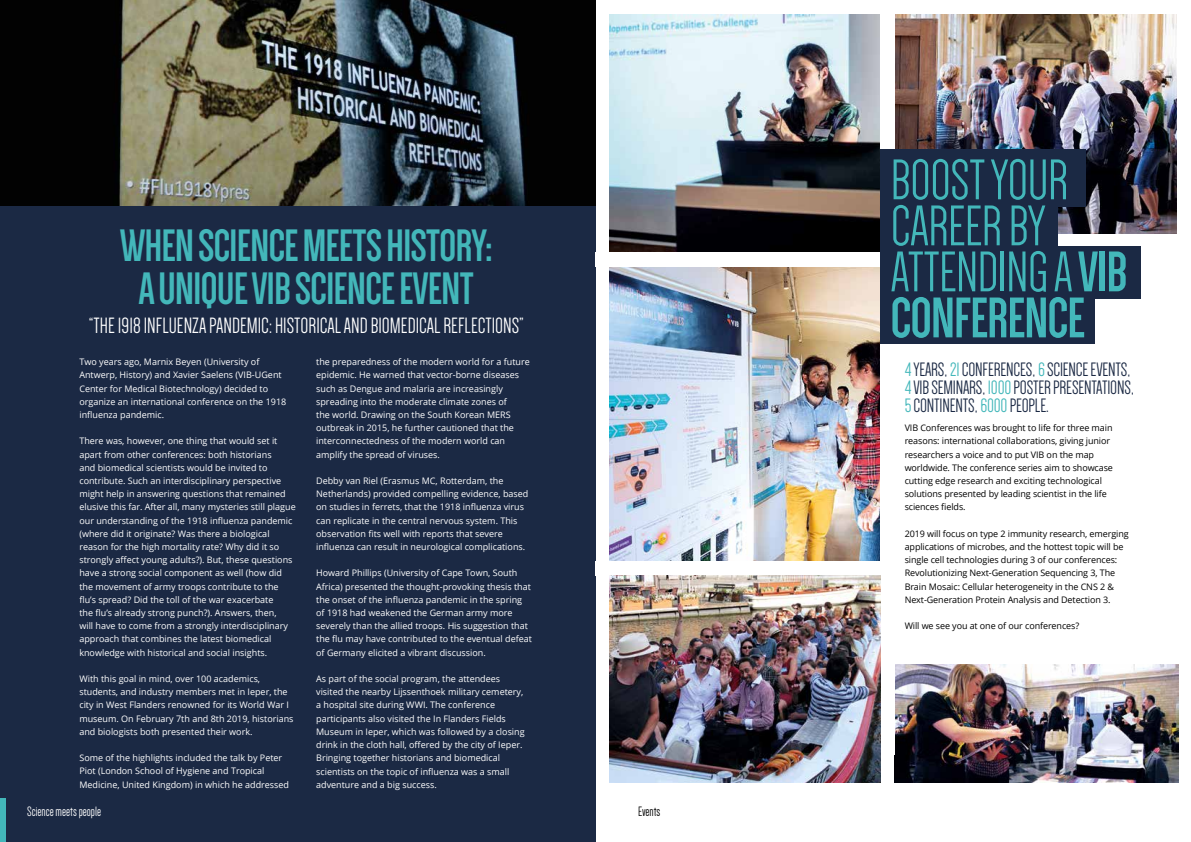
<style>
.page{position:relative;width:1191px;height:842px;background:#fff}
.page>*{position:absolute;margin:0;border:0;box-sizing:border-box;transform-origin:0 0}
.t1{font:59px/46px "Dense";letter-spacing:-.01em;color:#43b7ba}
.t2{font:700 46.8px/43.1px "Dense";letter-spacing:-.01em;color:#43b7ba;text-align:center}
.t3{font:22.8px "Dense";color:#fff}
.t4{font:20px/18px "Dense";letter-spacing:-.01em;color:#1b2944}
.t5{font:14px "Dense";color:#fff}
.t6{font:14px "Dense";letter-spacing:-.005em;color:#000}
.t7{font:9px/13.2px "Open Sans";color:#fff}
.t8{font:9px/13.2px "Open Sans";letter-spacing:-.01em;color:#000}
.s1{font-weight:700}
.s2{color:#43b7ba}
</style>
<div class="page">
<img style="left:0;top:0;width:595px;height:207px">
<div style="left:0;top:207px;width:595px;height:635px;background:#1b2944"></div>
<img style="left:609px;top:14px;width:271px;height:238px">
<img style="left:609px;top:267px;width:271px;height:294px">
<img style="left:895px;top:14px;width:281px;height:219px">
<img style="left:894px;top:664px;width:284px;height:118px">
<img style="left:609px;top:575px;width:271px;height:207px">
<div style="left:880px;top:149px;width:206px;height:58px;background:#1b2944"></div>
<div style="left:880px;top:202px;width:177px;height:52px;background:#1b2944"></div>
<div style="left:880px;top:246px;width:260px;height:52px;background:#1b2944"></div>
<div style="left:880px;top:291px;width:214px;height:52px;background:#1b2944"></div>
<div style="left:0;top:798px;width:6px;height:44px;background:#43b7ba"></div>
<h2 class="t2" style="left:120px;top:224px;width:373px">WHEN SCIENCE MEETS HISTORY:<br>A UNIQUE VIB SCIENCE EVENT</h2>
<h3 class="t3" style="left:89px;top:314px;width:436px">“THE 1918 INFLUENZA PANDEMIC: HISTORICAL AND BIOMEDICAL REFLECTIONS”</h3>
<p class="t7" style="left:79px;top:355px;width:208px">Two years ago, Marnix Beyen (University of Antwerp, History) and Xavier Saelens (VIB-UGent Center for Medical Biotechnology) decided to organize an international conference on the 1918 influenza pandemic.</p>
<p class="t7" style="left:79px;top:434px;width:218px">There was, however, one thing that would set it apart from other conferences: both historians<br>and biomedical scientists would be invited to contribute. Such an interdisciplinary perspective might help in answering questions that remained elusive this far. After all, many mysteries still plague our understanding of the 1918 influenza pandemic (where did it originate? Was there a biological reason for the high mortality rate? Why did it so strongly affect young adults?). But, these questions have a strong social component as well (how did the movement of army troops contribute to the flu’s spread? Did the toll of the war exacerbate<br>the flu’s already strong punch?). Answers, then,<br>will have to come from a strongly interdisciplinary approach that combines the latest biomedical knowledge with historical and social insights.</p>
<p class="t7" style="left:79px;top:672px;width:216px">With this goal in mind, over 100 academics, students, and industry members met in Ieper, the city in West Flanders renowned for its World War I museum. On February 7th and 8th 2019, historians and biologists both presented their work.</p>
<p class="t7" style="left:79px;top:751px;width:211px">Some of the highlights included the talk by Peter<br>Piot (London School of Hygiene and Tropical<br>Medicine, United Kingdom) in which he addressed</p>
<p class="t7" style="left:316px;top:355px;width:215px">the preparedness of the modern world for a future epidemic. He warned that vector-borne diseases such as Dengue and malaria are increasingly spreading into the moderate climate zones of<br>the world. Drawing on the South Korean MERS outbreak in 2015, he further cautioned that the interconnectedness of the modern world can amplify the spread of viruses.</p>
<p class="t7" style="left:316px;top:474px;width:214px">Debby van Riel (Erasmus MC, Rotterdam, the Netherlands) provided compelling evidence, based on studies in ferrets, that the 1918 influenza virus can replicate in the central nervous system. This observation fits well with reports that severe influenza can result in neurological complications.</p>
<p class="t7" style="left:316px;top:566px;width:217px">Howard Phillips (University of Cape Town, South Africa) presented the thought-provoking thesis that the onset of the influenza pandemic in the spring of 1918 had weakened the German army more severely than the allied troops. His suggestion that the flu may have contributed to the eventual defeat of Germany elicited a vibrant discussion.</p>
<p class="t7" style="left:316px;top:672px;width:210px">As part of the social program, the attendees visited the nearby Lijssenthoek military cemetery, a hospital site during WWI. The conference participants also visited the In Flanders Fields Museum in Ieper, which was followed by a closing drink in the cloth hall, offered by the city of Ieper.<br>Bringing together historians and biomedical scientists on the topic of influenza was a small adventure and a big success.</p>
<h3 class="t5" style="left:27px;top:804px;width:75px">Science meets people</h3>
<h3 class="t6" style="left:638px;top:804px;width:24px">Events</h3>
<h1 class="t1" style="left:890px;top:157px;width:238px">BOOST YOUR<br>CAREER BY<br>ATTENDING A <span class="s1">VIB<br>CONFERENCE</span></h1>
<h3 class="t4" style="left:904px;top:360px;width:231px"><span class="s2">4</span> YEARS, <span class="s2">21</span> CONFERENCES, <span class="s2">6</span> SCIENCE EVENTS,<br><span class="s2">4</span> VIB SEMINARS, <span class="s2">1000</span> POSTER PRESENTATIONS,<br><span class="s2">5</span> CONTINENTS, <span class="s2">6000</span> PEOPLE.</h3>
<p class="t8" style="left:904px;top:421px;width:210px">VIB Conferences was brought to life for three main reasons: international collaborations, giving junior researchers a voice and to put VIB on the map worldwide. The conference series aim to showcase cutting edge research and exciting technological solutions presented by leading scientist in the life sciences fields.</p>
<p class="t8" style="left:904px;top:527px;width:226px">2019 will focus on type 2 immunity research, emerging applications of microbes, and the hottest topic will be single cell technologies during 3 of our conferences:<br>Revolutionizing Next-Generation Sequencing 3, The Brain Mosaic: Cellular heterogeneity in the CNS 2 &amp; Next-Generation Protein Analysis and Detection 3.</p>
<p class="t8" style="left:904px;top:619px;width:176px">Will we see you at one of our conferences?</p>
</div>
